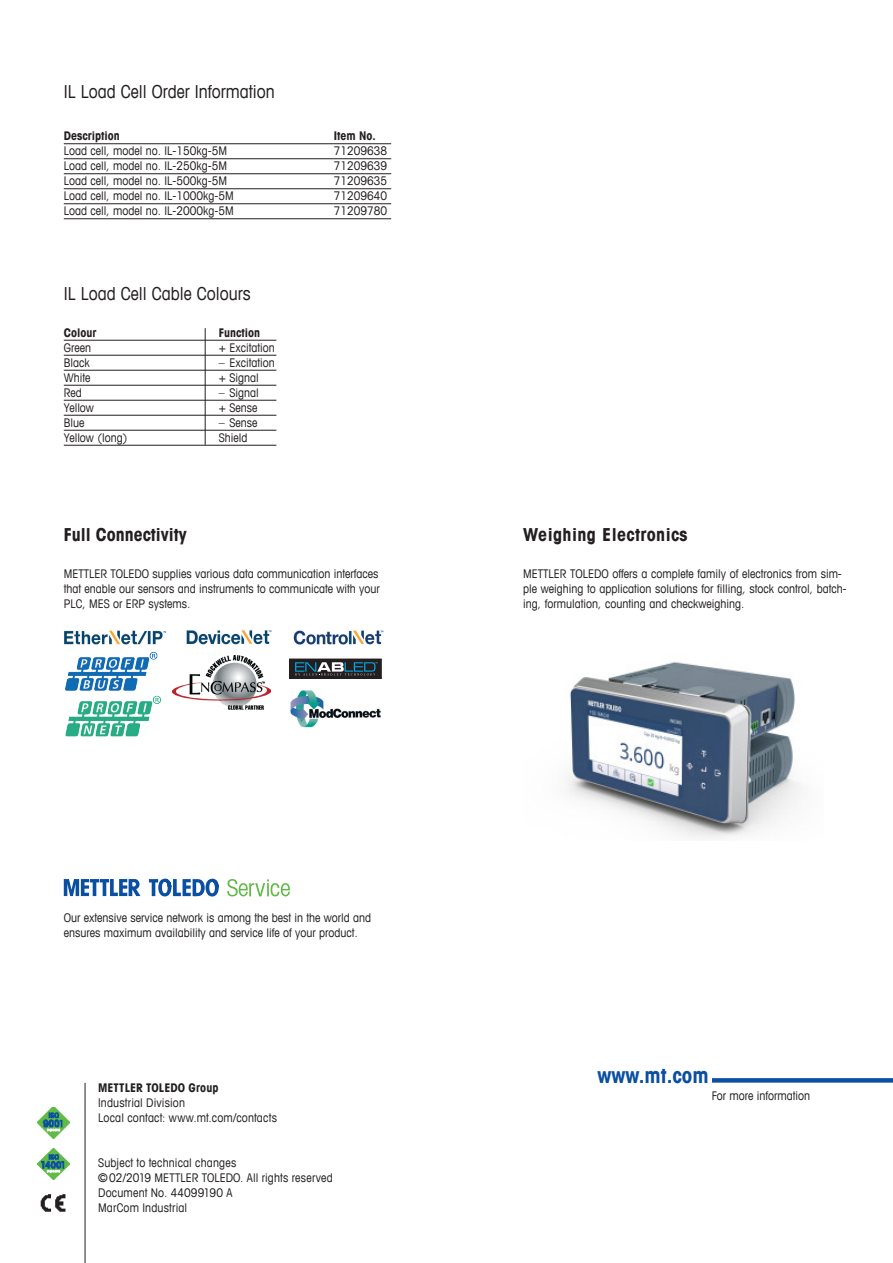
<style>
.page{position:relative;width:893px;height:1263px;background:#fff}
.page>*{position:absolute;margin:0;border:0;box-sizing:border-box;transform-origin:0 0}
.t1{font:700 condensed 21px "Avant Garde Com";color:#0a4fa2}
.t2{font:condensed 18px "Avant Garde Com";color:#231f20}
.Lead_12_Bold{font:700 condensed 18px "Avant Garde Com";letter-spacing:.02em;color:#231f20}
.Lead_12_Bold-2{font:700 condensed 18px "Avant Garde Com";color:#231f20}
.Lead_12_Bold-3{font:condensed 12px/15px "Avant Garde Com";color:#231f20}
.Address_Info_Picto_T{font:condensed 12px "Avant Garde Com";letter-spacing:.015em;color:#231f20}
.Address_Info_Picto_T-2{font:700 condensed 12px "Avant Garde Com";color:#231f20}
.Lauftext_10_14{font:condensed 12px "Avant Garde Com";color:#231f20}
</style>
<div class="page">
<hr style="left:64px;top:340px;width:212px;height:1px;background:#231f20">
<hr style="left:64px;top:355px;width:212px;height:1px;background:#231f20">
<hr style="left:64px;top:370px;width:212px;height:1px;background:#231f20">
<hr style="left:64px;top:385px;width:212px;height:1px;background:#231f20">
<hr style="left:64px;top:400px;width:212px;height:1px;background:#231f20">
<hr style="left:64px;top:415px;width:212px;height:1px;background:#231f20">
<hr style="left:64px;top:430px;width:212px;height:1px;background:#231f20">
<hr style="left:64px;top:445px;width:212px;height:1px;background:#231f20">
<hr style="left:64px;top:143px;width:327px;height:1px;background:#231f20">
<hr style="left:64px;top:158px;width:327px;height:1px;background:#231f20">
<hr style="left:64px;top:173px;width:327px;height:1px;background:#231f20">
<hr style="left:64px;top:188px;width:327px;height:1px;background:#231f20">
<hr style="left:64px;top:203px;width:327px;height:1px;background:#231f20">
<hr style="left:64px;top:218px;width:327px;height:1px;background:#231f20">
<svg style="left:227px;top:879px;width:63px;height:17px"></svg>
<svg style="left:64px;top:879px;width:77px;height:17px"></svg>
<svg style="left:149px;top:879px;width:70px;height:17px"></svg>
<hr style="left:205px;top:328px;width:1px;height:117px;background:#231f20">
<img style="left:65px;top:651px;width:93px;height:40px">
<img style="left:65px;top:695px;width:96px;height:42px">
<img style="left:173px;top:656px;width:97px;height:54px">
<div style="left:290px;top:659px;width:91px;height:20px;background:#231f20"></div>
<svg style="left:295px;top:662px;width:82px;height:14px"></svg>
<img style="left:290px;top:690px;width:91px;height:37px">
<img style="left:294px;top:630px;width:89px;height:15px">
<img style="left:64px;top:630px;width:103px;height:14px">
<img style="left:186px;top:630px;width:86px;height:14px">
<img style="left:567px;top:661px;width:232px;height:177px">
<div style="left:712px;top:1078px;width:181px;height:5px;background:#0a4fa2"></div>
<hr style="left:85px;top:1083px;width:1px;height:180px;background:#231f20">
<img style="left:38px;top:1148px;width:31px;height:32px">
<img style="left:38px;top:1107px;width:31px;height:31px">
<img style="left:40px;top:1194px;width:26px;height:18px">
<p class="t2" style="left:64px;top:80px;width:212px">IL Load Cell Order Information</p>
<p class="Address_Info_Picto_T-2" style="left:64px;top:128px;width:57px">Description</p>
<p class="Address_Info_Picto_T-2" style="left:334px;top:128px;width:44px">Item No.</p>
<p class="Lead_12_Bold-3" style="left:64px;top:143px;width:165px">Load cell, model no. IL-150kg-5M</p>
<p class="Lead_12_Bold-3" style="left:334px;top:143px;width:55px">71209638</p>
<p class="Lead_12_Bold-3" style="left:64px;top:158px;width:165px">Load cell, model no. IL-250kg-5M</p>
<p class="Lead_12_Bold-3" style="left:334px;top:158px;width:55px">71209639</p>
<p class="Lead_12_Bold-3" style="left:64px;top:173px;width:165px">Load cell, model no. IL-500kg-5M</p>
<p class="Lead_12_Bold-3" style="left:334px;top:173px;width:55px">71209635</p>
<p class="Lead_12_Bold-3" style="left:64px;top:188px;width:171px">Load cell, model no. IL-1000kg-5M</p>
<p class="Lead_12_Bold-3" style="left:334px;top:188px;width:55px">71209640</p>
<p class="Lead_12_Bold-3" style="left:64px;top:203px;width:171px">Load cell, model no. IL-2000kg-5M</p>
<p class="Lead_12_Bold-3" style="left:334px;top:203px;width:55px">71209780</p>
<p class="t2" style="left:64px;top:282px;width:188px">IL Load Cell Cable Colours</p>
<p class="Address_Info_Picto_T-2" style="left:64px;top:325px;width:34px">Colour</p>
<p class="Address_Info_Picto_T-2" style="left:219px;top:325px;width:43px">Function</p>
<p class="Lead_12_Bold-3" style="left:64px;top:340px;width:29px">Green</p>
<p class="Lead_12_Bold-3" style="left:219px;top:340px;width:57px">+ Excitation</p>
<p class="Lead_12_Bold-3" style="left:64px;top:355px;width:27px">Black</p>
<p class="Lead_12_Bold-3" style="left:219px;top:355px;width:57px">– Excitation</p>
<p class="Lead_12_Bold-3" style="left:64px;top:370px;width:28px">White</p>
<p class="Lead_12_Bold-3" style="left:219px;top:370px;width:41px">+ Signal</p>
<p class="Lead_12_Bold-3" style="left:64px;top:385px;width:19px">Red</p>
<p class="Lead_12_Bold-3" style="left:219px;top:385px;width:41px">– Signal</p>
<p class="Lead_12_Bold-3" style="left:64px;top:400px;width:32px">Yellow</p>
<p class="Lead_12_Bold-3" style="left:219px;top:400px;width:40px">+ Sense</p>
<p class="Lead_12_Bold-3" style="left:64px;top:415px;width:22px">Blue</p>
<p class="Lead_12_Bold-3" style="left:219px;top:415px;width:40px">– Sense</p>
<p class="Lead_12_Bold-3" style="left:64px;top:430px;width:65px">Yellow (long)</p>
<p class="Lead_12_Bold-3" style="left:219px;top:430px;width:30px">Shield</p>
<p class="Lead_12_Bold-2" style="left:64px;top:523px;width:124px">Full Connectivity</p>
<p class="Lead_12_Bold-3" style="left:64px;top:566px;width:317px;text-align:justify">METTLER TOLEDO supplies various data communication interfaces that enable our sensors and instruments to communicate with your PLC, MES or ERP systems.</p>
<p class="Lead_12_Bold-3" style="left:64px;top:910px;width:309px">Our extensive service network is among the best in the world and ensures maximum availability and service life of your product.</p>
<p class="Address_Info_Picto_T-2" style="left:98px;top:1080px;width:122px">METTLER TOLEDO Group</p>
<p class="Address_Info_Picto_T" style="left:98px;top:1095px;width:88px">Industrial Division</p>
<p class="Address_Info_Picto_T" style="left:98px;top:1110px;width:180px">Local contact: www.mt.com/contacts</p>
<p class="Address_Info_Picto_T" style="left:98px;top:1155px;width:140px">Subject to technical changes</p>
<p class="Address_Info_Picto_T" style="left:98px;top:1170px;width:236px">©02/2019 METTLER TOLEDO. All rights reserved</p>
<p class="Address_Info_Picto_T" style="left:98px;top:1185px;width:136px">Document No. 44099190 A</p>
<p class="Address_Info_Picto_T" style="left:98px;top:1200px;width:91px">MarCom Industrial</p>
<p class="Lead_12_Bold" style="left:523px;top:523px;width:166px">Weighing Electronics</p>
<p class="Lead_12_Bold-3" style="left:523px;top:566px;width:325px">METTLER TOLEDO offers a complete family of electronics from sim&shy;ple weighing to application solutions for filling, stock control, batch&shy;ing, formulation, counting and checkweighing.</p>
<p class="t1" style="left:597px;top:1061px;width:113px">www.mt.com</p>
<p class="Lauftext_10_14" style="left:712px;top:1088px;width:100px">For more information</p>
</div>
